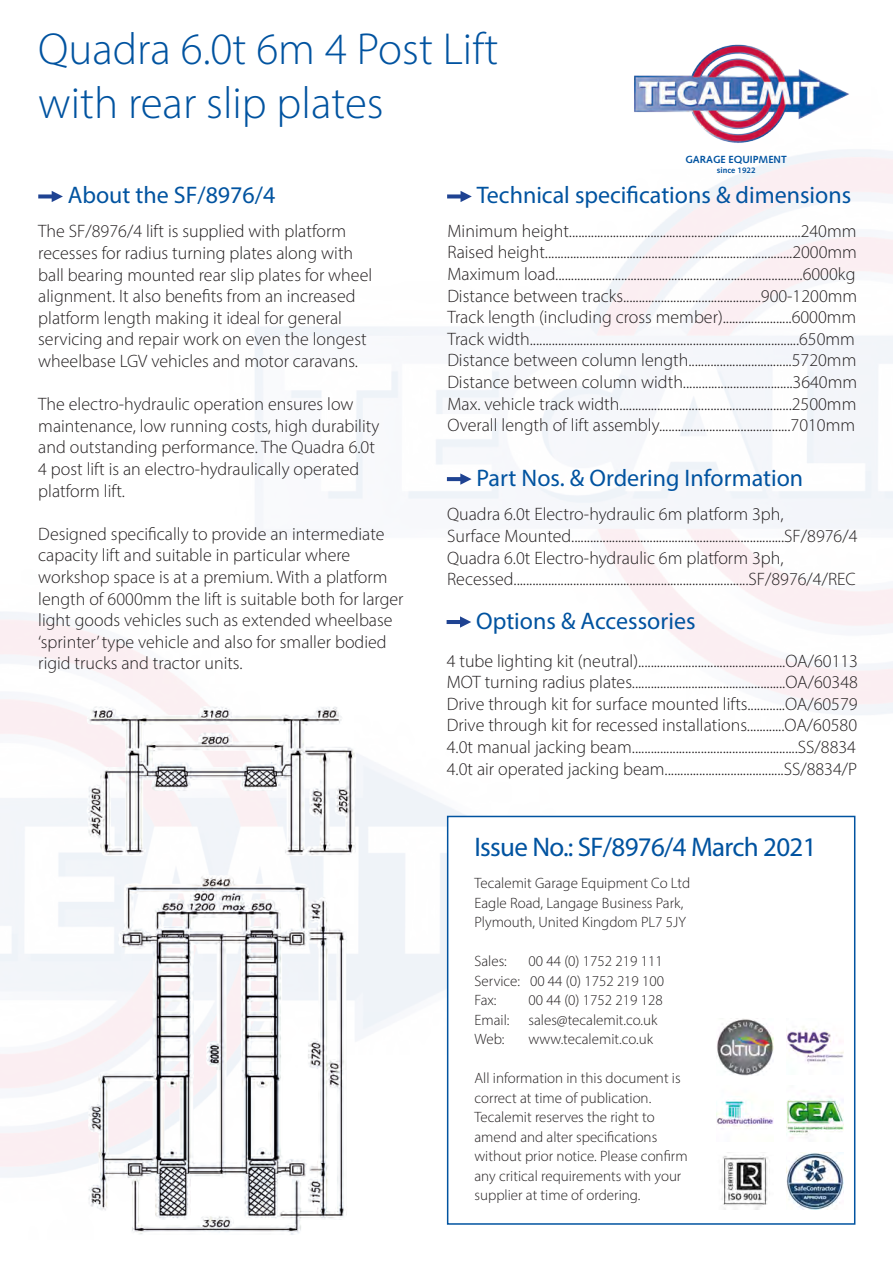
<style>
.page{position:relative;width:893px;height:1263px;background:#fff}
.page>*{position:absolute;margin:0;border:0;box-sizing:border-box;transform-origin:0 0}
.t1{font:300 45px/54px "Myriad Pro";color:#0153a0}
.t2{font:27px "Myriad Pro";letter-spacing:-.025em;color:#0153a0}
.t3{font:24px "Myriad Pro";color:#0153a0}
.t4{font:300 18px/21.6px "Myriad Pro";color:#231f20}
.t5{font:300 15px/19.5px "Myriad Pro";color:#231f20}
.t6{font:700 10.35px "Syntax LT Std";color:#0153a0}
.t7{font:700 8.4px "Syntax LT Std";color:#0153a0}
.s1{font-family:"Myriad Pro";font-weight:600}
</style>
<div class="page">
<div style="left:447px;top:816px;width:408px;height:409px;background:#fff;border:2px solid #0153a0"></div>
<img style="left:716px;top:1019px;width:57px;height:56px">
<img style="left:787px;top:1026px;width:56px;height:38px">
<img style="left:716px;top:1099px;width:57px;height:28px">
<img style="left:787px;top:1095px;width:56px;height:44px">
<img style="left:721px;top:1152px;width:49px;height:57px">
<img style="left:787px;top:1152px;width:56px;height:57px">
<img style="left:623px;top:44px;width:227px;height:106px">
<svg style="left:38px;top:191px;width:25px;height:11px"></svg>
<svg style="left:447px;top:473px;width:25px;height:12px"></svg>
<svg style="left:447px;top:616px;width:24px;height:12px"></svg>
<svg style="left:447px;top:191px;width:25px;height:11px"></svg>
<img style="left:87px;top:702px;width:272px;height:533px">
<h1 class="t1" style="left:38px;top:21px;width:462px">Quadra 6.0t 6m 4 Post Lift with rear slip plates</h1>
<p class="t6" style="left:685px;top:153px;width:103px">GARAGE EQUIPMENT</p>
<p class="t7" style="left:717px;top:165px;width:40px">since <span class="s1">1922</span></p>
<h3 class="t3" style="left:68px;top:180px;width:209px">About the SF/8976/4</h3>
<p class="t4" style="left:38px;top:220px;width:335px">The SF/8976/4 lift is supplied with platform recesses for radius turning plates along with ball bearing mounted rear slip plates for wheel alignment. It also benefits from an increased platform length making it ideal for general servicing and repair work on even the longest wheelbase LGV vehicles and motor caravans.</p>
<p class="t4" style="left:38px;top:393px;width:343px">The electro-hydraulic operation ensures low maintenance, low running costs, high durability and outstanding performance. The Quadra 6.0t 4 post lift is an electro-hydraulically operated platform lift.</p>
<p class="t4" style="left:38px;top:523px;width:367px">Designed specifically to provide an intermediate capacity lift and suitable in particular where workshop space is at a premium. With a platform length of 6000mm the lift is suitable both for larger light goods vehicles such as extended wheelbase ‘sprinter’ type vehicle and also for smaller bodied rigid trucks and tractor units.</p>
<h3 class="t3" style="left:477px;top:180px;width:376px">Technical specifications &amp; dimensions</h3>
<p class="t4" style="left:447px;top:220px;width:411px">Minimum height..........................................................................240mm Raised height...............................................................................2000mm Maximum load...............................................................................6000kg Distance between tracks............................................900-1200mm Track length (including cross member)......................6000mm Track width......................................................................................650mm Distance between column length.................................5720mm Distance between column width...................................3640mm Max. vehicle track width.......................................................2500mm Overall length of lift assembly..........................................7010mm</p>
<h3 class="t3" style="left:476px;top:463px;width:328px">Part Nos. &amp; Ordering Information</h3>
<p class="t4" style="left:447px;top:503px;width:412px">Quadra 6.0t Electro-hydraulic 6m platform 3ph,<br>Surface Mounted....................................................................SF/8976/4<br>Quadra 6.0t Electro-hydraulic 6m platform 3ph, Recessed...........................................................................SF/8976/4/REC</p>
<h3 class="t3" style="left:476px;top:606px;width:221px">Options &amp; Accessories</h3>
<p class="t4" style="left:447px;top:649px;width:413px;text-align:justify">4 tube lighting kit (neutral)...............................................OA/60113<br>MOT turning radius plates.................................................OA/60348<br>Drive through kit for surface mounted lifts............OA/60579<br>Drive through kit for recessed installations............OA/60580<br>4.0t manual jacking beam.....................................................SS/8834<br>4.0t air operated jacking beam......................................SS/8834/P</p>
<h2 class="t2" style="left:474px;top:830px;width:344px">Issue No.: SF/8976/4 March 2021</h2>
<p class="t5" style="left:474px;top:873px;width:217px">Tecalemit Garage Equipment Co Ltd<br>Eagle Road, Langage Business Park,<br>Plymouth, United Kingdom PL7 5JY</p>
<p class="t5" style="left:474px;top:951px;width:34px">Sales:</p>
<p class="t5" style="left:474px;top:951px;width:191px;text-align:justify;text-indent:54px">00 44 (0) 1752 219 111<br>Service: 00 44 (0) 1752 219 100<br>Fax:</p>
<p class="t5" style="left:528px;top:990px;width:136px">00 44 (0) 1752 219 128</p>
<p class="t5" style="left:474px;top:1010px;width:37px">Email:</p>
<p class="t5" style="left:528px;top:1010px;width:130px">sales@tecalemit.co.uk</p>
<p class="t5" style="left:474px;top:1029px;width:32px">Web:</p>
<p class="t5" style="left:528px;top:1029px;width:126px">www.tecalemit.co.uk</p>
<p class="t5" style="left:474px;top:1068px;width:215px">All information in this document is correct at time of publication.<br>Tecalemit reserves the right to amend and alter specifications without prior notice. Please confirm any critical requirements with your supplier at time of ordering.</p>
</div>
